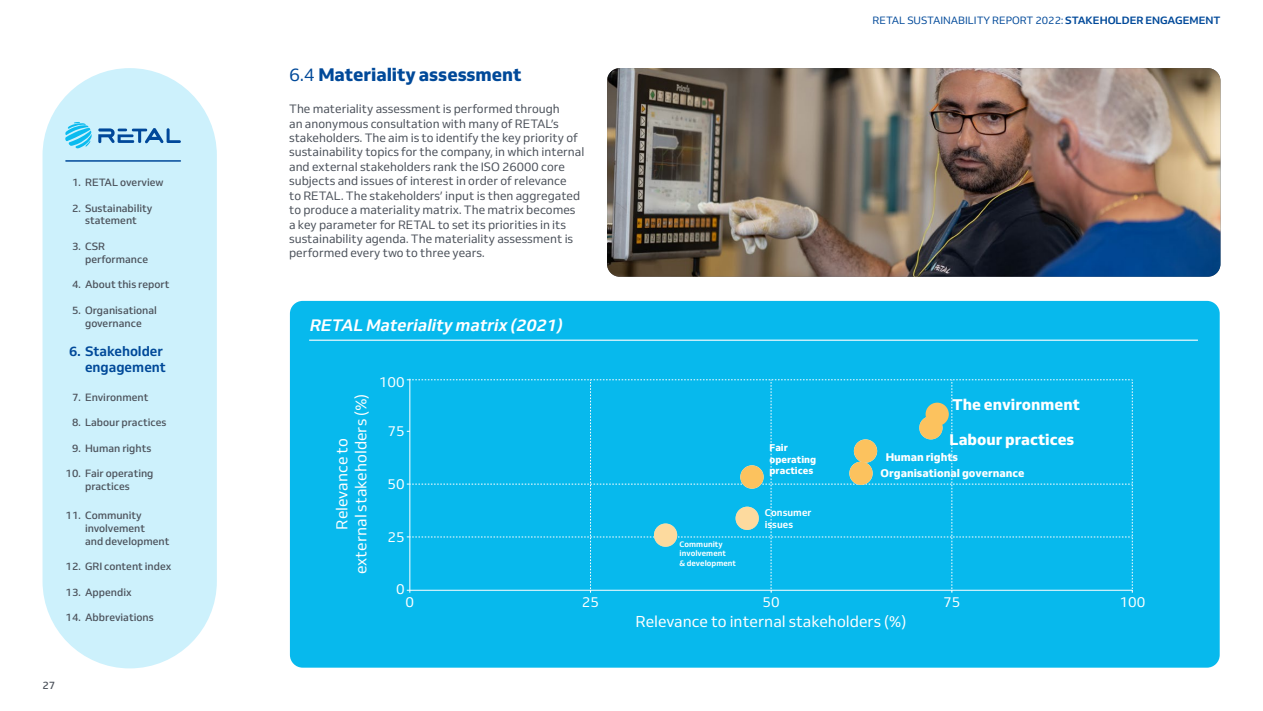
<style>
.page{position:relative;width:1263px;height:711px;background:#fff}
.page>*{position:absolute;margin:0;border:0;box-sizing:border-box;transform-origin:0 0}
.t1{font:800 18px "Venn";color:#004999}
.t2{font:italic 700 16.5px "Venn";color:#fff}
.t3{font:15.6px/18.8px "Venn";color:#fff;text-align:center}
.t4{font:800 15.3px "Venn";letter-spacing:.005em;color:#fff}
.t5{font:14.1px "Venn";color:#fff}
.t6{font:700 13.5px/16.2px "Venn";color:#004999;text-align:right}
.t7{font:12px/14.4px "Venn";color:#4b515a}
.t8{font:800 10.95px "Venn";letter-spacing:.005em;color:#fff}
.t9{font:500 10.5px/12.8px "Venn";color:#4b515a;text-align:center}
.t10{font:10.5px "Venn";color:#004999}
.t11{font:800 9.75px/11.7px "Venn";letter-spacing:.005em;color:#fff}
.t12{font:700 9.75px/11.7px "Venn";letter-spacing:.005em;color:#fff}
.t13{font:700 7.8px/9.4px "Venn";letter-spacing:.005em;color:#fff}
.s1{font-weight:400}
.s2{font-weight:700}
</style>
<div class="page">
<div style="left:43px;top:68px;width:174px;height:600px;background:#cdf1fc;border-radius:87px"></div>
<svg style="left:65px;top:122px;width:27px;height:26px"></svg>
<svg style="left:98px;top:128px;width:83px;height:16px"></svg>
<hr style="left:66px;top:160px;width:114px;height:1px;background:#004999">
<img style="left:607px;top:68px;width:613px;height:208px">
<div style="left:290px;top:301px;width:930px;height:366px;background:#07b9ed"></div>
<hr style="left:409px;top:378px;width:1px;height:214px;background:#fff">
<div style="left:407px;top:379px;width:726px;height:213px;background:#07b9ed"></div>
<div style="left:740px;top:465px;width:23px;height:23px;background:#fcc25e;border-radius:50%"></div>
<div style="left:849px;top:461px;width:24px;height:23px;background:#fcc25e;border-radius:50%"></div>
<div style="left:854px;top:439px;width:23px;height:23px;background:#fcc25e;border-radius:50%"></div>
<svg style="left:735px;top:506px;width:24px;height:23px"></svg>
<div style="left:654px;top:523px;width:23px;height:23px;background:#fdda9e;border-radius:50%"></div>
<div style="left:919px;top:416px;width:23px;height:23px;background:#fcc25e;border-radius:50%"></div>
<div style="left:925px;top:402px;width:24px;height:23px;background:#fcc25e;border-radius:50%"></div>
<hr style="left:309px;top:339px;width:889px;height:1px;background:#fff">
<p class="t9" style="left:72px;top:176px;width:93px">1. RETAL overview</p>
<p class="t9" style="left:72px;top:201px;width:82px">2. Sustainability statement</p>
<p class="t9" style="left:85px;top:239px;width:65px;text-align:left;text-indent:-13px">3. CSR performance</p>
<p class="t9" style="left:72px;top:278px;width:99px">4. About this report</p>
<p class="t9" style="left:72px;top:303px;width:86px">5. Organisational governance</p>
<p class="t6" style="left:69px;top:342px;width:98px">6. Stakeholder engagement</p>
<p class="t9" style="left:72px;top:390px;width:78px">7. Environment</p>
<p class="t9" style="left:72px;top:416px;width:96px">8. Labour practices</p>
<p class="t9" style="left:72px;top:441px;width:81px">9. Human rights</p>
<p class="t9" style="left:66px;top:467px;width:89px">10. Fair operating practices</p>
<p class="t9" style="left:85px;top:508px;width:86px;text-align:left;text-indent:-19px">11. Community involvement<br>and development</p>
<p class="t9" style="left:66px;top:559px;width:107px">12. GRI content index</p>
<p class="t9" style="left:66px;top:585px;width:68px">13. Appendix</p>
<p class="t9" style="left:66px;top:610px;width:90px">14. Abbreviations</p>
<p class="t9" style="left:43px;top:677px;width:14px">27</p>
<h1 class="t1" style="left:289px;top:63px;width:234px"><span class="s1">6.4</span> Materiality assessment</h1>
<p class="t7" style="left:289px;top:101px;width:297px">The materiality assessment is performed through<br>an anonymous consultation with many of RETAL’s stakeholders. The aim is to identify the key priority of sustainability topics for the company, in which internal and external stakeholders rank the ISO 26000 core subjects and issues of interest in order of relevance<br>to RETAL. The stakeholders’ input is then aggregated to produce a materiality matrix. The matrix becomes a key parameter for RETAL to set its priorities in its sustainability agenda. The materiality assessment is performed every two to three years.</p>
<h2 class="t2" style="left:309px;top:315px;width:258px">RETAL Materiality matrix (2021)</h2>
<h3 class="t3" style="left:332px;top:574px;width:182px;rotate:-90deg">Relevance to<br>external stakeholders (%)</h3>
<p class="t5" style="left:379px;top:373px;width:27px">100</p>
<p class="t5" style="left:387px;top:422px;width:19px">75</p>
<p class="t5" style="left:387px;top:475px;width:19px">50</p>
<p class="t5" style="left:387px;top:528px;width:19px">25</p>
<p class="t5" style="left:396px;top:580px;width:10px">0</p>
<p class="t10" style="left:873px;top:14px;width:349px">RETAL SUSTAINABILITY REPORT 2022: <span class="s2">STAKEHOLDER ENGAGEMENT</span></p>
<p class="t13" style="left:679px;top:538px;width:58px">Community involvement<br>&amp; development</p>
<p class="t11" style="left:769px;top:441px;width:48px">Fair operating practices</p>
<p class="t12" style="left:765px;top:506px;width:48px">Consumer issues</p>
<p class="t4" style="left:952px;top:395px;width:129px">The environment</p>
<p class="t4" style="left:949px;top:429px;width:126px">Labour practices</p>
<p class="t8" style="left:880px;top:465px;width:145px">Organisational governance</p>
<p class="t8" style="left:886px;top:450px;width:74px">Human rights</p>
<p class="t5" style="left:405px;top:593px;width:10px">0</p>
<p class="t5" style="left:582px;top:593px;width:19px">25</p>
<p class="t5" style="left:762px;top:593px;width:19px">50</p>
<p class="t5" style="left:943px;top:593px;width:19px">75</p>
<p class="t5" style="left:1119px;top:593px;width:27px">100</p>
<h3 class="t3" style="left:636px;top:611px;width:272px">Relevance to internal stakeholders (%)</h3>
</div>
